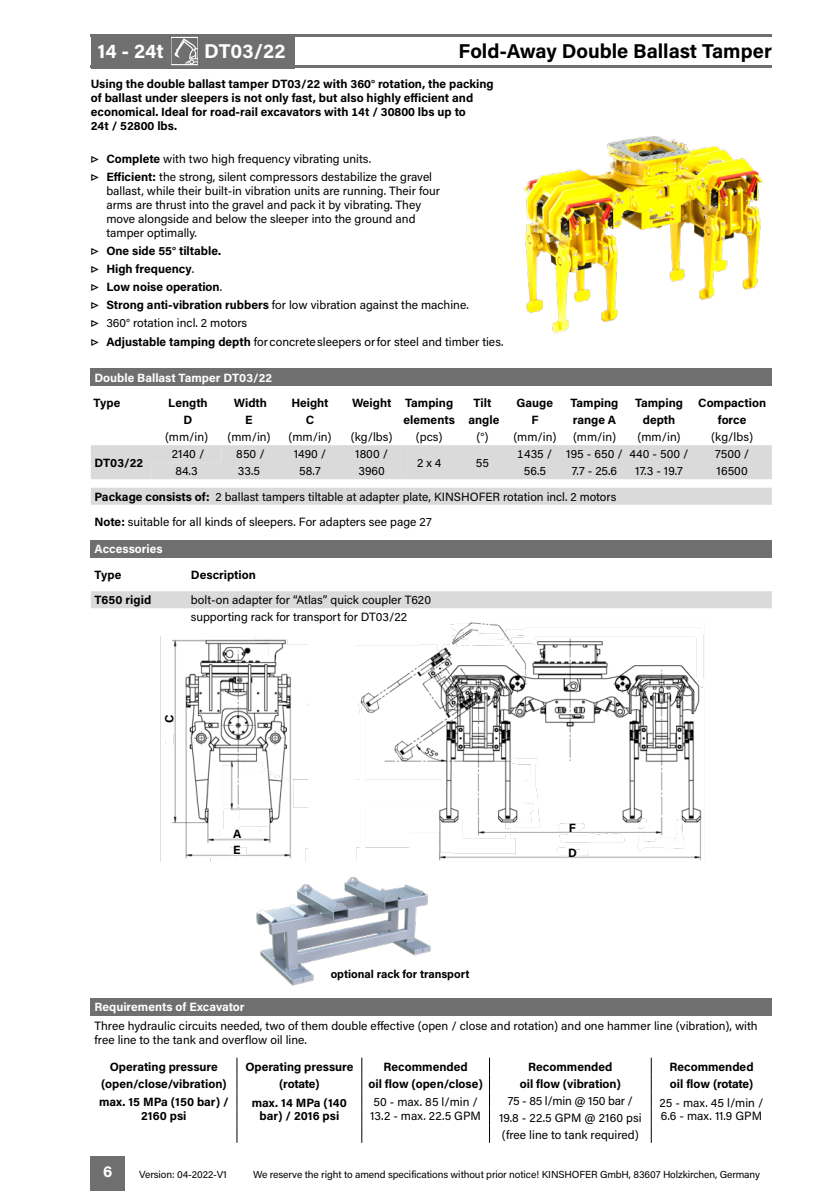
<style>
.page{position:relative;width:840px;height:1191px;background:#fff}
.page>*{position:absolute;margin:0;border:0;box-sizing:border-box;transform-origin:0 0}
.t1{font:700 20px "Acumin Pro";color:#000}
.t2{font:700 20px "Acumin Pro";color:#fff}
.t3{font:700 16px "Acumin Pro";color:#fff}
.t4{font:12px/14px "Acumin Pro";color:#000}
.t5{font:700 12px/18.2px "Acumin Pro";color:#000;text-align:center}
.t6{font:700 12px "Acumin Pro";color:#fff}
.t7{font:12px "Acumin Pro";letter-spacing:-.02em;color:#000}
.t8{font:700 11.4px "Acumin Pro";color:#000}
.t9{font:10.2px "Acumin Pro";letter-spacing:-.01em;color:#000}
.s1{font-weight:700}
.s2{font-weight:400}
</style>
<div class="page">
<div style="left:91px;top:1157px;width:34px;height:34px;background:#706f6f"></div>
<img style="left:516px;top:136px;width:255px;height:233px">
<div style="left:91px;top:369px;width:680px;height:17px;background:#706f6f"></div>
<svg style="left:91px;top:445px;width:680px;height:60px;fill:#dadada"></svg>
<div style="left:152px;top:445px;width:248px;height:34px;background:#dadada"></div>
<div style="left:91px;top:998px;width:680px;height:17px;background:#706f6f"></div>
<svg style="left:236px;top:1057px;width:1px;height:85px"></svg>
<svg style="left:361px;top:1057px;width:1px;height:85px"></svg>
<svg style="left:489px;top:1057px;width:1px;height:85px"></svg>
<svg style="left:650px;top:1057px;width:1px;height:85px"></svg>
<img style="left:355px;top:621px;width:349px;height:240px">
<img style="left:160px;top:637px;width:147px;height:224px">
<hr style="left:91px;top:65px;width:680px;height:3px;background:#706f6f">
<hr style="left:91px;top:34px;width:680px;height:3px;background:#706f6f">
<svg style="left:171px;top:36px;width:27px;height:30px"></svg>
<svg style="left:170px;top:37px;width:28px;height:28px"></svg>
<div style="left:198px;top:34px;width:97px;height:34px;background:#706f6f"></div>
<div style="left:91px;top:34px;width:79px;height:34px;background:#706f6f"></div>
<img style="left:256px;top:861px;width:175px;height:125px">
<div style="left:91px;top:540px;width:680px;height:17px;background:#706f6f"></div>
<div style="left:91px;top:591px;width:680px;height:17px;background:#dadada"></div>
<h1 class="t2" style="left:97px;top:37px;width:68px">14 - 24t</h1>
<h1 class="t2" style="left:204px;top:37px;width:83px">DT03/22</h1>
<h1 class="t1" style="left:458px;top:37px;width:314px">Fold-Away Double Ballast Tamper</h1>
<p class="t5" style="left:91px;top:76px;width:404px;line-height:14px;text-align:left">Using the double ballast tamper DT03/22 with 360° rotation, the packing of ballast under sleepers is not only fast, but also highly efficient and economical. Ideal for road-rail excavators with 14t / 30800 lbs up to<br>24t / 52800 lbs.</p>
<p class="t4" style="left:91px;top:149px;width:342px;line-height:18px"><span class="s1">▷ Complete</span> with two high frequency vibrating units.<br><span class="s1">▷ Efficient:</span> the strong, silent compressors destabilize the gravel</p>
<p class="t4" style="left:106px;top:183px;width:335px">ballast, while their built-in vibration units are running. Their four arms are thrust into the gravel and pack it by vibrating. They move alongside and below the sleeper into the ground and tamper optimally.</p>
<p class="t5" style="left:91px;top:241px;width:414px;text-align:left">▷ One side 55° tiltable.<br>▷ High frequency<span class="s2">.<br></span>▷ Low noise operation<span class="s2">.<br></span>▷ Strong anti-vibration rubbers <span class="s2">for low vibration against the machine.<br></span>▷ <span class="s2">360° rotation incl. 2 motors<br></span>▷ Adjustable tamping depth <span class="s2">forconcretesleepers orfor steel and timber ties.</span></p>
<p class="t6" style="left:94px;top:369px;width:179px">Double Ballast Tamper DT03/22</p>
<p class="t5" style="left:93px;top:393px;width:28px">Type</p>
<p class="t5" style="left:168px;top:393px;width:41px">Length</p>
<p class="t5" style="left:234px;top:393px;width:35px">Width</p>
<p class="t5" style="left:291px;top:393px;width:39px">Height</p>
<p class="t5" style="left:352px;top:393px;width:103px">Weight Tamping</p>
<p class="t5" style="left:473px;top:393px;width:19px">Tilt</p>
<p class="t5" style="left:516px;top:393px;width:38px">Gauge</p>
<p class="t5" style="left:570px;top:393px;width:49px">Tamping</p>
<p class="t5" style="left:634px;top:393px;width:49px">Tamping</p>
<p class="t5" style="left:697px;top:393px;width:69px">Compaction</p>
<p class="t5" style="left:183px;top:410px;width:10px">D</p>
<p class="t5" style="left:245px;top:410px;width:9px">E</p>
<p class="t5" style="left:305px;top:410px;width:10px">C</p>
<p class="t5" style="left:403px;top:410px;width:97px">elements angle</p>
<p class="t5" style="left:531px;top:410px;width:9px">F</p>
<p class="t5" style="left:572px;top:410px;width:45px">range A</p>
<p class="t5" style="left:642px;top:410px;width:34px">depth</p>
<p class="t5" style="left:717px;top:410px;width:30px">force</p>
<p class="t4" style="left:165px;top:429px;width:44px">(mm/in)</p>
<p class="t4" style="left:227px;top:429px;width:44px">(mm/in)</p>
<p class="t4" style="left:288px;top:429px;width:44px">(mm/in)</p>
<p class="t4" style="left:350px;top:429px;width:43px">(kg/lbs)</p>
<p class="t4" style="left:415px;top:429px;width:28px">(pcs)</p>
<p class="t4" style="left:476px;top:429px;width:13px">(°)</p>
<p class="t4" style="left:513px;top:429px;width:44px">(mm/in)</p>
<p class="t4" style="left:572px;top:429px;width:44px">(mm/in)</p>
<p class="t4" style="left:637px;top:429px;width:44px">(mm/in)</p>
<p class="t4" style="left:710px;top:429px;width:43px">(kg/lbs)</p>
<p class="t5" style="left:94px;top:453px;width:50px">DT03/22</p>
<p class="t4" style="left:172px;top:446px;width:34px">2140 /</p>
<p class="t4" style="left:236px;top:446px;width:30px">850 /</p>
<p class="t4" style="left:293px;top:446px;width:34px">1490 /</p>
<p class="t4" style="left:355px;top:446px;width:34px">1800 /</p>
<p class="t4" style="left:517px;top:446px;width:172px">1435 / 195 - 650 / 440 - 500 /</p>
<p class="t4" style="left:714px;top:446px;width:36px">7500 /</p>
<p class="t4" style="left:417px;top:455px;width:26px">2 x 4</p>
<p class="t4" style="left:475px;top:455px;width:15px">55</p>
<p class="t4" style="left:175px;top:463px;width:24px">84.3</p>
<p class="t4" style="left:238px;top:463px;width:24px">33.5</p>
<p class="t4" style="left:299px;top:463px;width:23px">58.7</p>
<p class="t4" style="left:358px;top:463px;width:28px">3960</p>
<p class="t4" style="left:523px;top:463px;width:24px">56.5</p>
<p class="t4" style="left:571px;top:463px;width:47px">7.7 - 25.6</p>
<p class="t4" style="left:635px;top:463px;width:49px">17.3 - 19.7</p>
<p class="t4" style="left:716px;top:463px;width:33px">16500</p>
<p class="t4" style="left:94px;top:483px;width:523px;line-height:25.6px"><span class="s1">Package consists of:</span> 2 ballast tampers tiltable at adapter plate, KINSHOFER rotation incl. 2 motors<br><span class="s1">Note:</span> suitable for all kinds of sleepers. For adapters see page 27</p>
<p class="t6" style="left:94px;top:540px;width:70px">Accessories</p>
<p class="t5" style="left:94px;top:565px;width:28px">Type</p>
<p class="t5" style="left:191px;top:565px;width:66px">Description</p>
<p class="t5" style="left:94px;top:590px;width:58px">T650 rigid</p>
<p class="t4" style="left:191px;top:591px;width:241px;line-height:17px">bolt-on adapter for “Atlas” quick coupler T620 supporting rack for transport for DT03/22</p>
<p class="t5" style="left:160px;top:723px;width:10px;rotate:-90deg">C</p>
<p class="t5" style="left:233px;top:824px;width:10px">A</p>
<p class="t5" style="left:233px;top:840px;width:9px">E</p>
<p class="t8" style="left:330px;top:966px;width:140px">optional rack for transport</p>
<p class="t5" style="left:568px;top:818px;width:9px">F</p>
<p class="t5" style="left:568px;top:843px;width:10px">D</p>
<p class="t6" style="left:94px;top:998px;width:151px">Requirements of Excavator</p>
<p class="t4" style="left:94px;top:1018px;width:664px">Three hydraulic circuits needed, two of them double effective (open / close and rotation) and one hammer line (vibration), with free line to the tank and overflow oil line.</p>
<p class="t5" style="left:110px;top:1056px;width:109px">Operating pressure</p>
<p class="t5" style="left:245px;top:1056px;width:109px">Operating pressure</p>
<p class="t5" style="left:383px;top:1056px;width:86px">Recommended</p>
<p class="t5" style="left:528px;top:1056px;width:86px">Recommended</p>
<p class="t5" style="left:669px;top:1056px;width:86px">Recommended</p>
<p class="t5" style="left:101px;top:1073px;width:127px">(open/close/vibration)</p>
<p class="t5" style="left:279px;top:1073px;width:42px">(rotate)</p>
<p class="t5" style="left:368px;top:1073px;width:116px">oil flow (open/close)</p>
<p class="t5" style="left:519px;top:1073px;width:102px">oil flow (vibration)</p>
<p class="t5" style="left:669px;top:1073px;width:85px">oil flow (rotate)</p>
<p class="t5" style="left:99px;top:1094px;width:131px;line-height:14px">max. 15 MPa (150 bar) /<br>2160 psi</p>
<p class="t5" style="left:252px;top:1095px;width:97px;line-height:12.6px">max. 14 MPa (140 bar) / 2016 psi</p>
<p class="t4" style="left:370px;top:1094px;width:112px">50 - max. 85 l/min /<br>13.2 - max. 22.5 GPM</p>
<p class="t7" style="left:507px;top:1092px;width:127px">75 - 85 l/min @ 150 bar /</p>
<p class="t4" style="left:659px;top:1095px;width:105px">25 - max. 45 l/min /</p>
<p class="t4" style="left:499px;top:1110px;width:144px">19.8 - 22.5 GPM @ 2160 psi</p>
<p class="t4" style="left:660px;top:1107px;width:103px">6.6 - max. 11.9 GPM</p>
<p class="t4" style="left:501px;top:1127px;width:138px">(free line to tank required)</p>
<h2 class="t3" style="left:103px;top:1160px;width:11px">6</h2>
<p class="t9" style="left:139px;top:1167px;width:89px">Version: 04-2022-V1</p>
<p class="t9" style="left:253px;top:1167px;width:508px">We reserve the right to amend specifications without prior notice! KINSHOFER GmbH, 83607 Holzkirchen, Germany</p>
</div>
